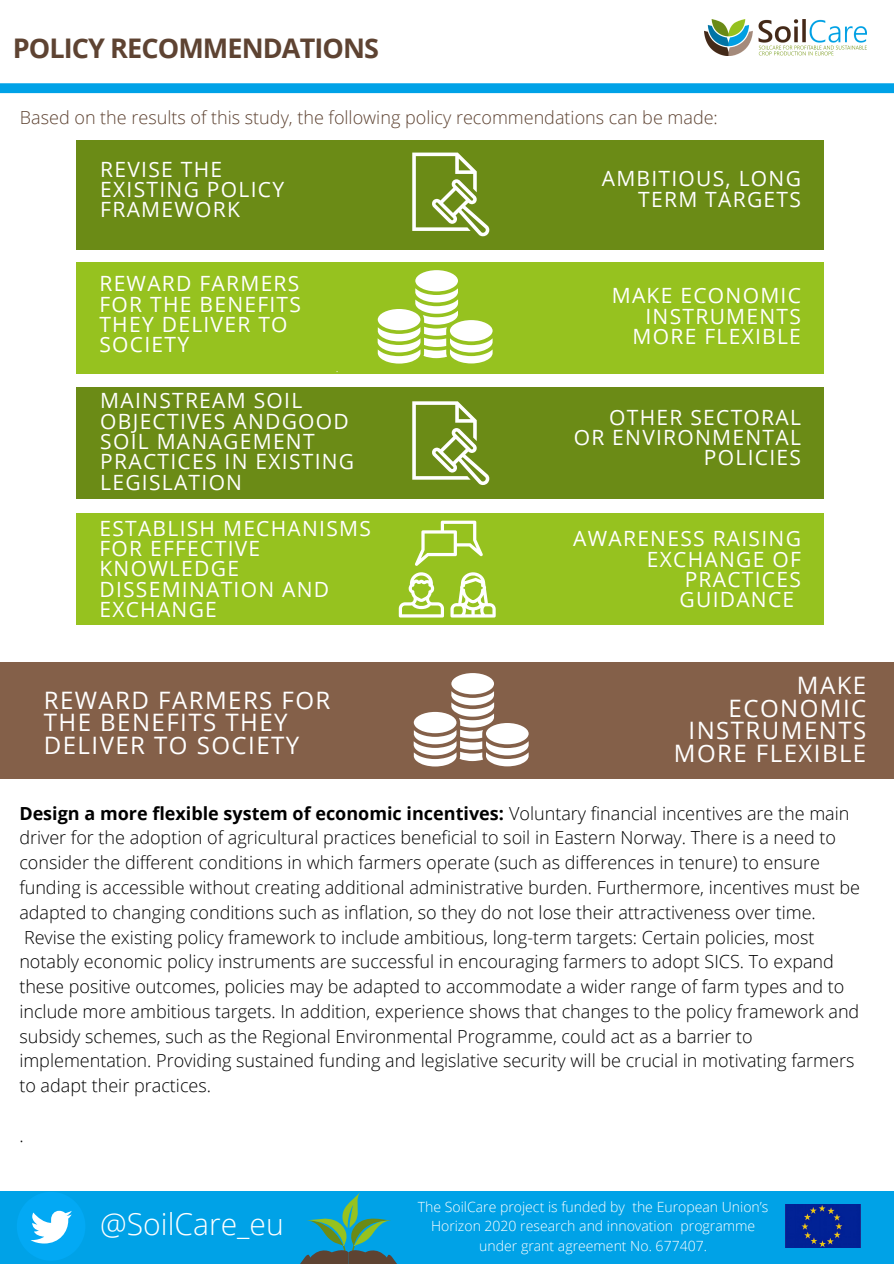
<style>
.page{position:relative;width:894px;height:1264px;background:#fff}
.page>*{position:absolute;margin:0;border:0;box-sizing:border-box;transform-origin:0 0}
.t1{font:300 30px "Open Sans";color:#fff}
.t2{font:700 27px "Open Sans";letter-spacing:-.035em;color:#5e4332}
.t3{font:24px/22.5px "Open Sans";letter-spacing:.06em;color:#fff}
.t4{font:21px/20.2px "Open Sans";letter-spacing:.06em;color:#fff}
.t5{font:300 18px/24.8px "Open Sans";color:#000}
.t6{font:300 18px "Open Sans";color:#5e4332}
.t7{font:300 14.1px/19.6px "Open Sans";color:#fff;text-align:center}
.t8{font:8.1px "Open Sans";color:#fff}
.s1{font-weight:700}
</style>
<div class="page">
<svg style="left:0;top:83px;width:893px;height:10px;background:#06a4e7"></svg>
<div style="left:0;top:662px;width:484px;height:116px;background:#846049"></div>
<div style="left:452px;top:662px;width:441px;height:116px;background:#846049"></div>
<div style="left:0;top:1191px;width:893px;height:72px;background:#00a2e7"></div>
<svg style="left:301px;top:1192px;width:96px;height:71px"></svg>
<img style="left:785px;top:1204px;width:75px;height:43px">
<svg style="left:17px;top:1192px;width:68px;height:68px"></svg>
<div style="left:76px;top:140px;width:374px;height:109px;background:#6b8b16"></div>
<div style="left:442px;top:140px;width:381px;height:109px;background:#6b8b16"></div>
<svg style="left:412px;top:152px;width:78px;height:85px"></svg>
<div style="left:76px;top:262px;width:383px;height:111px;background:#96c21f"></div>
<div style="left:76px;top:387px;width:383px;height:112px;background:#6b8b16"></div>
<div style="left:435px;top:262px;width:388px;height:111px;background:#96c21f"></div>
<div style="left:435px;top:387px;width:388px;height:112px;background:#6b8b16"></div>
<svg style="left:377px;top:270px;width:115px;height:93px"></svg>
<div style="left:76px;top:513px;width:747px;height:112px;background:#96c21f"></div>
<img style="left:704px;top:20px;width:162px;height:36px">
<svg style="left:413px;top:673px;width:115px;height:93px"></svg>
<svg style="left:450px;top:572px;width:45px;height:45px"></svg>
<svg style="left:398px;top:572px;width:46px;height:45px"></svg>
<svg style="left:415px;top:520px;width:67px;height:46px"></svg>
<svg style="left:412px;top:401px;width:78px;height:84px"></svg>
<p class="t2" style="left:13px;top:29px;width:367px">POLICY RECOMMENDATIONS</p>
<p class="t6" style="left:20px;top:105px;width:699px">Based on the results of this study, the following policy recommendations can be made:</p>
<p class="t4" style="left:100px;top:158px;width:185px">REVISE THE<br>EXISTING POLICY<br>FRAMEWORK</p>
<p class="t4" style="left:601px;top:168px;width:201px;text-align:right">AMBITIOUS, LONG<br>TERM TARGETS</p>
<p class="t4" style="left:99px;top:273px;width:203px">REWARD FARMERS<br>FOR THE BENEFITS<br>THEY DELIVER TO<br>SOCIETY</p>
<p class="t8" style="left:336px;top:363px;width:4px">.</p>
<p class="t4" style="left:100px;top:390px;width:255px">MAINSTREAM SOIL<br>OBJECTIVES ANDGOOD<br>SOIL MANAGEMENT<br>PRACTICES IN EXISTING<br>LEGISLATION</p>
<p class="t4" style="left:611px;top:285px;width:190px;text-align:right">MAKE ECONOMIC<br>INSTRUMENTS<br>MORE FLEXIBLE</p>
<p class="t4" style="left:573px;top:406px;width:229px;text-align:right">OTHER SECTORAL<br>OR ENVIRONMENTAL<br>POLICIES</p>
<p class="t4" style="left:99px;top:517px;width:273px">ESTABLISH MECHANISMS<br>FOR EFFECTIVE<br>KNOWLEDGE<br>DISSEMINATION AND<br>EXCHANGE</p>
<p class="t4" style="left:573px;top:528px;width:229px">AWARENESS RAISING</p>
<p class="t4" style="left:646px;top:548px;width:155px;text-align:right">EXCHANGE OF<br>PRACTICES</p>
<p class="t4" style="left:679px;top:589px;width:116px">GUIDANCE</p>
<p class="t3" style="left:44px;top:688px;width:288px">REWARD FARMERS FOR<br>THE BENEFITS THEY<br>DELIVER TO SOCIETY</p>
<p class="t3" style="left:673px;top:673px;width:194px;text-align:right">MAKE<br>ECONOMIC<br>INSTRUMENTS<br>MORE FLEXIBLE</p>
<p class="t5" style="left:19px;top:800px;width:841px"><span class="s1">Design a more flexible system of economic incentives:</span> Voluntary financial incentives are the main driver for the adoption of agricultural practices beneficial to soil in Eastern Norway. There is a need to consider the different conditions in which farmers operate (such as differences in tenure) to ensure funding is accessible without creating additional administrative burden. Furthermore, incentives must be adapted to changing conditions such as inflation, so they do not lose their attractiveness over time.<br>Revise the existing policy framework to include ambitious, long-term targets: Certain policies, most notably economic policy instruments are successful in encouraging farmers to adopt SICS. To expand these positive outcomes, policies may be adapted to accommodate a wider range of farm types and to include more ambitious targets. In addition, experience shows that changes to the policy framework and subsidy schemes, such as the Regional Environmental Programme, could act as a barrier to implementation. Providing sustained funding and legislative security will be crucial in motivating farmers to adapt their practices.</p>
<p class="t5" style="left:19px;top:1122px;width:6px">.</p>
<p class="t1" style="left:100px;top:1202px;width:185px">@SoilCare_eu</p>
<p class="t7" style="left:417px;top:1196px;width:352px">The SoilCare project is funded by the European Union’s<br>Horizon 2020 research and innovation programme under grant agreement No. 677407.</p>
</div>
